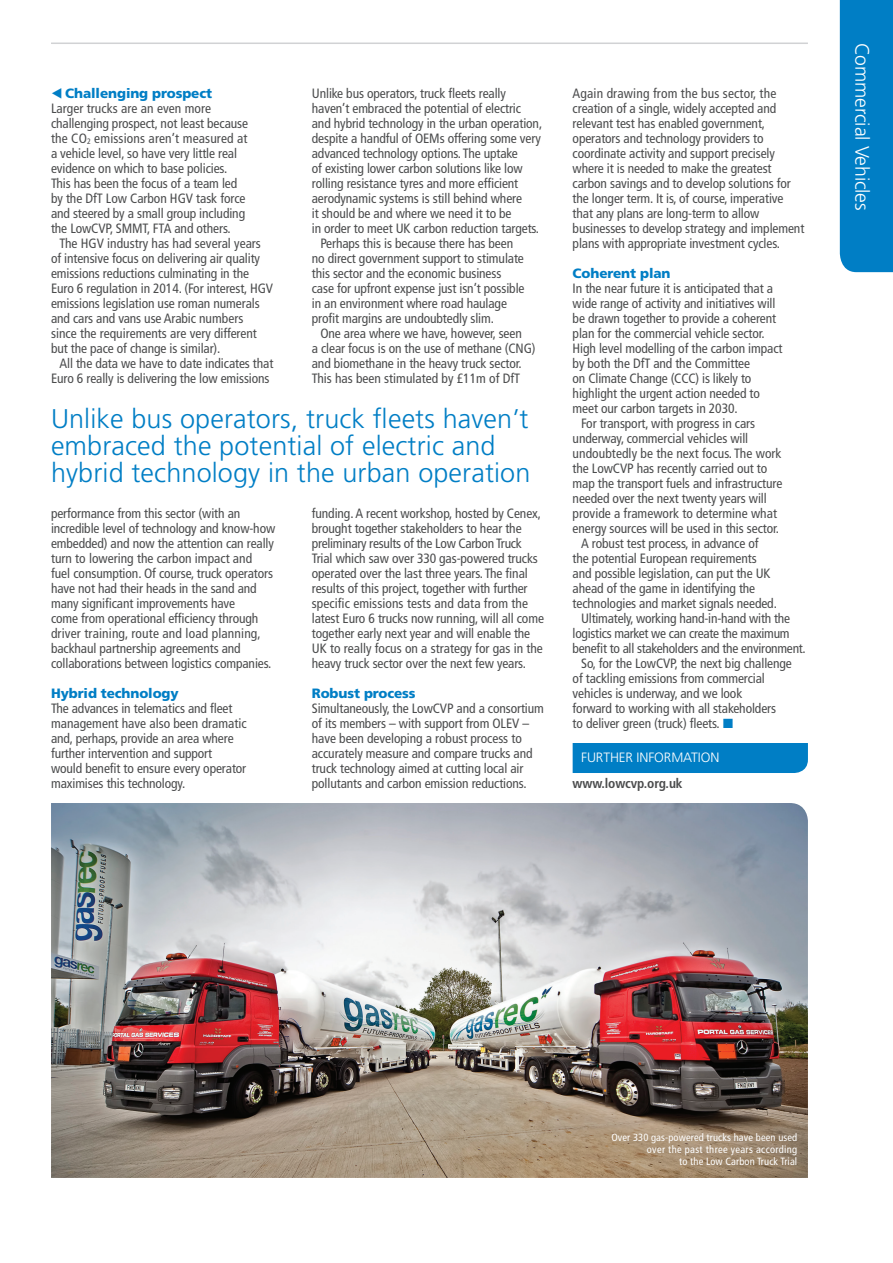
<style>
.page{position:relative;width:893px;height:1263px;background:#fff}
.page>*{position:absolute;margin:0;border:0;box-sizing:border-box;transform-origin:0 0}
.t1{font:300 27px/27px "Frutiger";letter-spacing:.005em;color:#007ec5}
.t2{font:300 19.5px "Frutiger";letter-spacing:-.01em;color:#fff}
.Main_body{font:condensed 13.5px/15px "Frutiger";letter-spacing:-.01em;color:#4b4c4d}
.X-Head{font:900 13.5px "Frutiger";letter-spacing:-.01em;color:#007ec5}
.Main_body-2{font:900 13.5px "Frutiger";letter-spacing:-.01em;color:#007ec5}
.t3{font:300 13.5px "Frutiger";letter-spacing:-.01em;color:#fff}
.Main_body-3{font:700 condensed 13.5px "Frutiger";letter-spacing:-.01em;color:#4b4c4d}
.t4{font:condensed 10.5px/12px "Frutiger";letter-spacing:.01em;color:#fff;text-align:right}
.s1{font-family:"European Pi Three";font-stretch:normal;color:#007ec5}
</style>
<div class="page">
<div style="left:840px;top:0;width:53px;height:272px;background:#007ec5"></div>
<div style="left:573px;top:743px;width:235px;height:30px;background:#007ec5"></div>
<div style="left:581px;top:751px;width:163px;height:22px;background:#007ec5"></div>
<img style="left:51px;top:803px;width:757px;height:375px">
<hr style="left:51px;top:43px;width:757px;height:1px;background:#d1d2d4">
<p class="Main_body-2" style="left:65px;top:85px;width:148px">Challenging prospect</p>
<p class="Main_body" style="left:51px;top:101px;width:199px">Larger trucks are an even more challenging prospect, not least because the CO<sub>2</sub> emissions aren’t measured at a vehicle level, so have very little real evidence on which to base policies.</p>
<p class="Main_body" style="left:51px;top:176px;width:196px">This has been the focus of a team led by the DfT Low Carbon HGV task force and steered by a small group including the LowCVP, SMMT, FTA and others.</p>
<p class="Main_body" style="left:51px;top:236px;width:224px;text-indent:9px">The HGV industry has had several years of intensive focus on delivering air quality emissions reductions culminating in the Euro 6 regulation in 2014. (For interest, HGV emissions legislation use roman numerals and cars and vans use Arabic numbers<br>since the requirements are very different but the pace of change is similar).</p>
<p class="Main_body" style="left:51px;top:356px;width:224px;text-align:right">All the data we have to date indicates that<br>Euro 6 really is delivering the low emissions</p>
<p class="Main_body" style="left:312px;top:86px;width:232px">Unlike bus operators, truck fleets really haven’t embraced the potential of electric and hybrid technology in the urban operation, despite a handful of OEMs offering some very advanced technology options. The uptake<br>of existing lower carbon solutions like low rolling resistance tyres and more efficient aerodynamic systems is still behind where<br>it should be and where we need it to be<br>in order to meet UK carbon reduction targets.</p>
<p class="Main_body" style="left:312px;top:236px;width:214px;text-indent:9px">Perhaps this is because there has been no direct government support to stimulate this sector and the economic business case for upfront expense just isn’t possible in an environment where road haulage profit margins are undoubtedly slim.</p>
<p class="Main_body" style="left:312px;top:326px;width:225px;text-indent:9px">One area where we have, however, seen<br>a clear focus is on the use of methane (CNG) and biomethane in the heavy truck sector.<br>This has been stimulated by £11m of DfT</p>
<p class="t1" style="left:51px;top:405px;width:481px">Unlike bus operators, truck fleets haven’t embraced the potential of electric and hybrid technology in the urban operation</p>
<p class="Main_body" style="left:51px;top:506px;width:226px">performance from this sector (with an incredible level of technology and know‑how embedded) and now the attention can really turn to lowering the carbon impact and<br>fuel consumption. Of course, truck operators have not had their heads in the sand and many significant improvements have<br>come from operational efficiency through driver training, route and load planning, backhaul partnership agreements and collaborations between logistics companies.</p>
<p class="X-Head" style="left:51px;top:685px;width:129px">Hybrid technology</p>
<p class="Main_body" style="left:51px;top:701px;width:197px">The advances in telematics and fleet management have also been dramatic and, perhaps, provide an area where further intervention and support would benefit to ensure every operator maximises this technology.</p>
<p class="Main_body" style="left:312px;top:506px;width:234px">funding. A recent workshop, hosted by Cenex, brought together stakeholders to hear the preliminary results of the Low Carbon Truck Trial which saw over 330 gas-powered trucks operated over the last three years. The final results of this project, together with further specific emissions tests and data from the latest Euro 6 trucks now running, will all come together early next year and will enable the UK to really focus on a strategy for gas in the heavy truck sector over the next few years.</p>
<p class="X-Head" style="left:312px;top:685px;width:105px">Robust process</p>
<p class="Main_body" style="left:312px;top:701px;width:234px">Simultaneously, the LowCVP and a consortium of its members – with support from OLEV – have been developing a robust process to accurately measure and compare trucks and truck technology aimed at cutting local air pollutants and carbon emission reductions.</p>
<p class="Main_body" style="left:573px;top:86px;width:233px">Again drawing from the bus sector, the creation of a single, widely accepted and relevant test has enabled government, operators and technology providers to coordinate activity and support precisely where it is needed to make the greatest carbon savings and to develop solutions for the longer term. It is, of course, imperative that any plans are long-term to allow businesses to develop strategy and implement plans with appropriate investment cycles.</p>
<p class="X-Head" style="left:573px;top:265px;width:99px">Coherent plan</p>
<p class="Main_body" style="left:573px;top:281px;width:205px">In the near future it is anticipated that a wide range of activity and initiatives will be drawn together to provide a coherent plan for the commercial vehicle sector.</p>
<p class="Main_body" style="left:573px;top:341px;width:211px">High level modelling of the carbon impact by both the DfT and the Committee<br>on Climate Change (CCC) is likely to highlight the urgent action needed to meet our carbon targets in 2030.</p>
<p class="Main_body" style="left:573px;top:416px;width:211px;text-indent:9px">For transport, with progress in cars underway, commercial vehicles will undoubtedly be the next focus. The work the LowCVP has recently carried out to map the transport fuels and infrastructure needed over the next twenty years will provide a framework to determine what energy sources will be used in this sector.</p>
<p class="Main_body" style="left:573px;top:536px;width:206px;text-indent:9px">A robust test process, in advance of the potential European requirements and possible legislation, can put the UK ahead of the game in identifying the technologies and market signals needed.</p>
<p class="Main_body" style="left:573px;top:611px;width:235px;text-indent:9px">Ultimately, working hand-in-hand with the logistics market we can create the maximum benefit to all stakeholders and the environment.</p>
<p class="Main_body" style="left:573px;top:656px;width:221px;text-indent:9px">So, for the LowCVP, the next big challenge of tackling emissions from commercial vehicles is underway, and we look<br>forward to working with all stakeholders<br>to deliver green (truck) fleets. <span class="s1">L</span></p>
<p class="t3" style="left:581px;top:750px;width:140px">FURTHER INFORMATION</p>
<p class="Main_body-3" style="left:573px;top:775px;width:112px">www.lowcvp.org.uk</p>
<p class="t2" style="left:873px;top:43px;width:169px;rotate:90deg">Commercial Vehicles</p>
<p class="t4" style="left:611px;top:1131px;width:187px">Over 330 gas-powered trucks have been used over the past three years according<br>to the Low Carbon Truck Trial</p>
</div>
